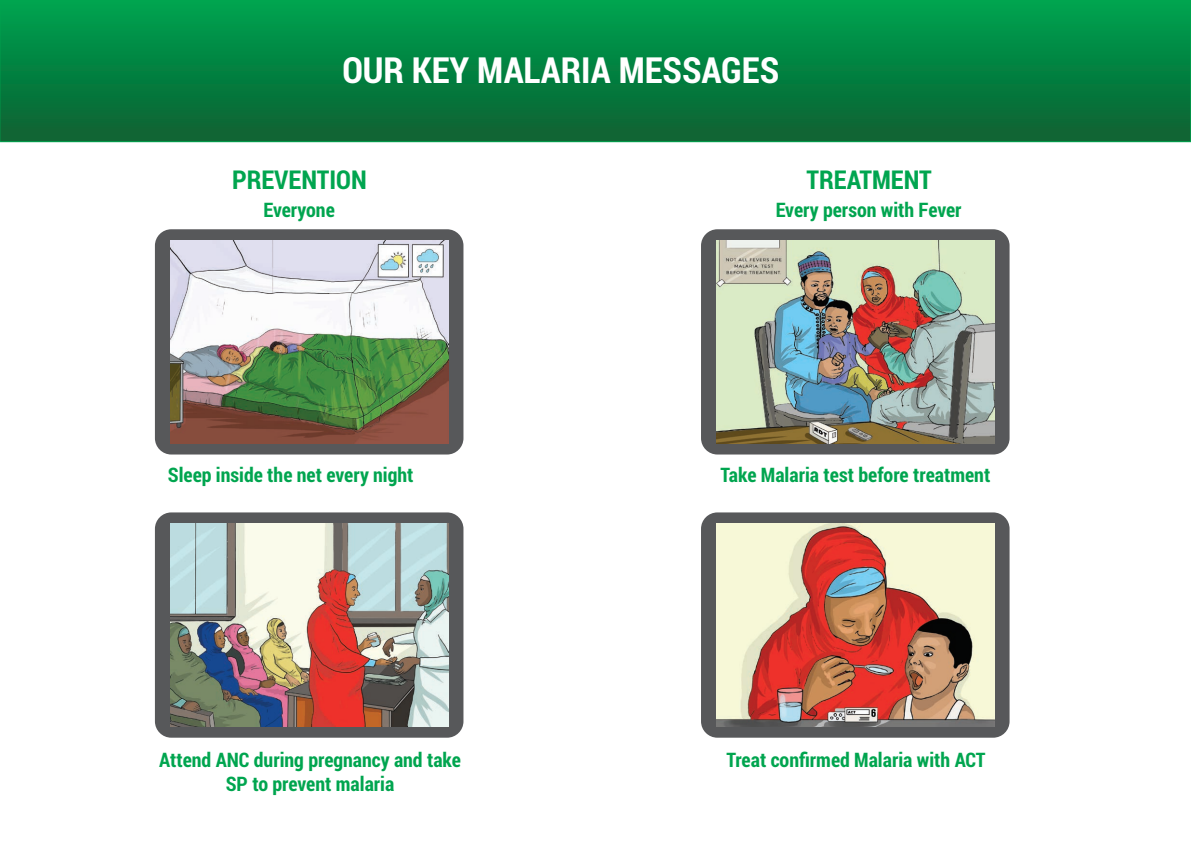
<style>
.page{position:relative;width:1191px;height:842px;background:#fff}
.page>*{position:absolute;margin:0;border:0;box-sizing:border-box;transform-origin:0 0}
.t1{font:700 36px "Roboto Condensed";color:#fff}
.t2{font:700 26px "Roboto Condensed";color:#00a54f}
.t3{font:700 20px/23.3px "Roboto Condensed";color:#00a54f;text-align:center}
</style>
<div class="page">
<div style="left:701px;top:229px;width:308px;height:225px;background:#57585a;border-radius:16px"></div>
<img style="left:716px;top:240px;width:278px;height:203px">
<div style="left:155px;top:229px;width:308px;height:225px;background:#57585a;border-radius:16px"></div>
<img style="left:170px;top:240px;width:278px;height:203px">
<div style="left:701px;top:512px;width:308px;height:226px;background:#57585a;border-radius:16px"></div>
<img style="left:716px;top:524px;width:278px;height:202px">
<div style="left:155px;top:512px;width:308px;height:226px;background:#57585a;border-radius:16px"></div>
<img style="left:170px;top:524px;width:278px;height:202px">
<div style="left:0;top:0;width:1190px;height:142px;background:linear-gradient(to bottom,#00a34f,#0d6032)"></div>
<div style="left:0;top:0;width:1191px;height:142px;border:1px solid #00a54f"></div>
<h1 class="t1" style="left:342px;top:46px;width:438px">OUR KEY MALARIA MESSAGES</h1>
<h2 class="t2" style="left:232px;top:162px;width:136px">PREVENTION</h2>
<h2 class="t2" style="left:806px;top:162px;width:127px">TREATMENT</h2>
<p class="t3" style="left:263px;top:197px;width:73px">Everyone</p>
<p class="t3" style="left:775px;top:197px;width:187px">Every person with Fever</p>
<p class="t3" style="left:168px;top:463px;width:247px">Sleep inside the net every night</p>
<p class="t3" style="left:720px;top:463px;width:271px">Take Malaria test before treatment</p>
<p class="t3" style="left:159px;top:748px;width:303px">Attend ANC during pregnancy and take<br>SP to prevent malaria</p>
<p class="t3" style="left:726px;top:748px;width:261px">Treat confirmed Malaria with ACT</p>
</div>
